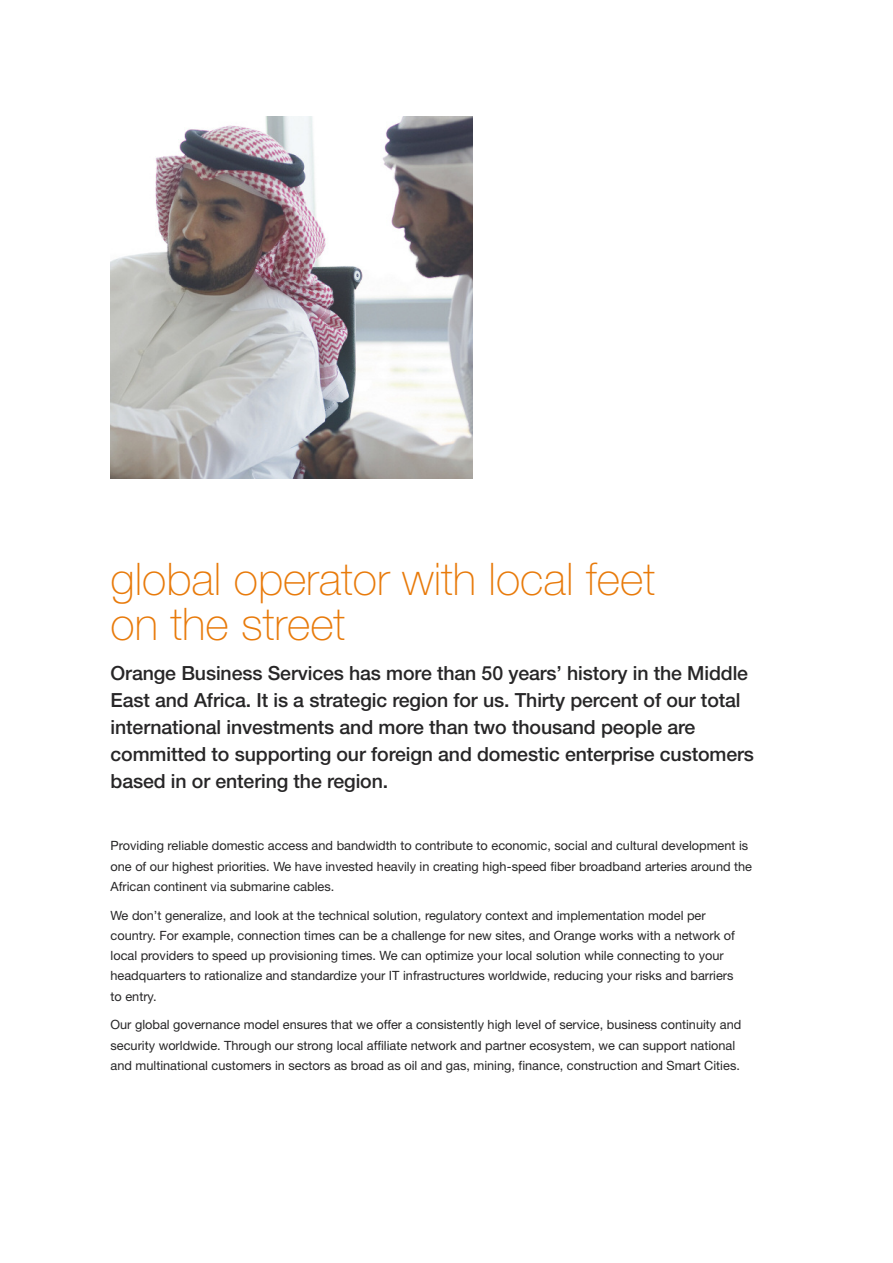
<style>
.page{position:relative;width:893px;height:1263px;background:#fff}
.page>*{position:absolute;margin:0;border:0;box-sizing:border-box;transform-origin:0 0}
.t1{font:100 45px/45px "Helvetica Neue LT";color:#e87a0a}
.t2{font:500 19.5px/27px "Helvetica Neue LT";letter-spacing:-.005em;color:#272627}
.t3{font:12.75px/20.2px "Helvetica Neue LT";color:#272627}
</style>
<div class="page">
<img style="left:111px;top:117px;width:361px;height:361px">
<h1 class="t1" style="left:111px;top:560px;width:546px">global operator with local feet on the street</h1>
<p class="t2" style="left:111px;top:661px;width:645px">Orange Business Services has more than 50 years’ history in the Middle East and Africa. It is a strategic region for us. Thirty percent of our total international investments and more than two thousand people are committed to supporting our foreign and domestic enterprise customers based in or entering the region.</p>
<p class="t3" style="left:111px;top:837px;width:643px">Providing reliable domestic access and bandwidth to contribute to economic, social and cultural development is one of our highest priorities. We have invested heavily in creating high-speed fiber broadband arteries around the<br>African continent via submarine cables.</p>
<p class="t3" style="left:111px;top:906px;width:626px">We don’t generalize, and look at the technical solution, regulatory context and implementation model per country. For example, connection times can be a challenge for new sites, and Orange works with a network of local providers to speed up provisioning times. We can optimize your local solution while connecting to your headquarters to rationalize and standardize your IT infrastructures worldwide, reducing your risks and barriers to entry.</p>
<p class="t3" style="left:111px;top:1016px;width:632px">Our global governance model ensures that we offer a consistently high level of service, business continuity and security worldwide. Through our strong local affiliate network and partner ecosystem, we can support national and multinational customers in sectors as broad as oil and gas, mining, finance, construction and Smart Cities.</p>
</div>
